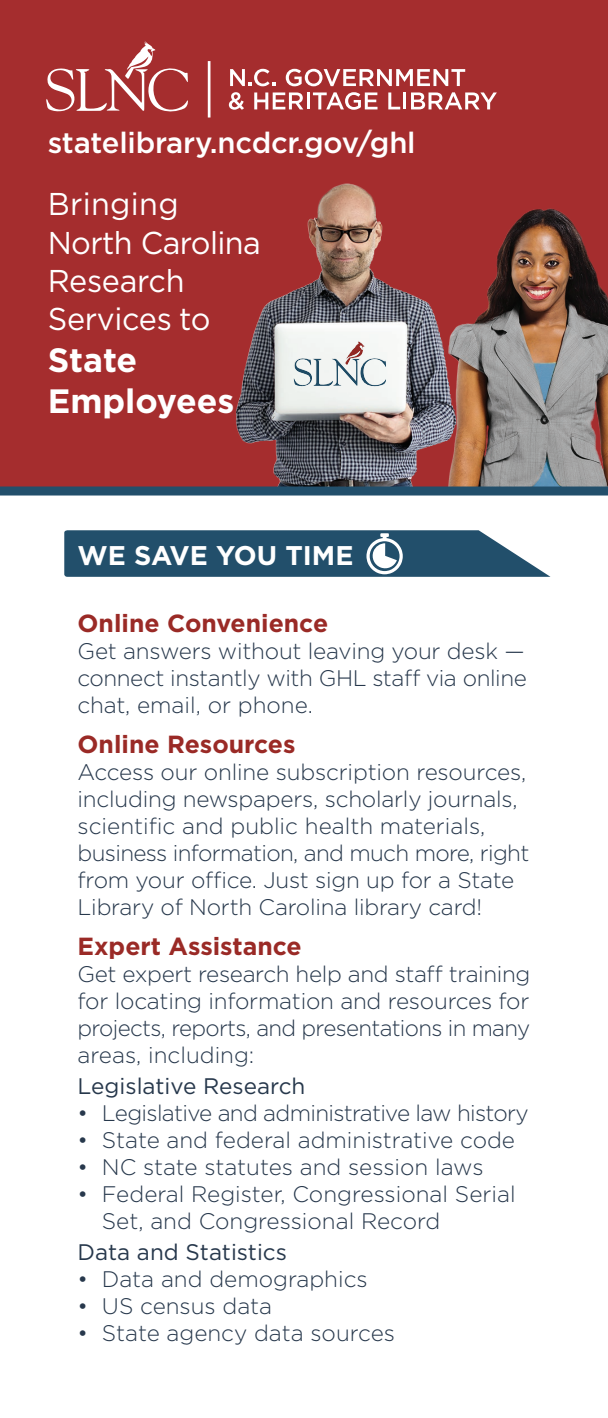
<style>
.page{position:relative;width:608px;height:1418px;background:#fff}
.page>*{position:absolute;margin:0;border:0;box-sizing:border-box;transform-origin:0 0}
.t1{font:700 33.75px/40.5px "Gotham";color:#fff}
.t2{font:31.5px/38.2px "Gotham";letter-spacing:-.01em;color:#fff}
.t3{font:500 29.25px "Gotham";letter-spacing:-.005em;color:#fff}
.t4{font:700 27px "Gotham";color:#fff}
.t5{font:700 24.75px "Gotham";color:#9a2a26}
.t6{font:300 22.5px/27px "Gotham";letter-spacing:-.01em;color:#27384c;text-align:justify}
.t7{font:300 22.5px "Gotham";letter-spacing:-.03em;color:#27384c}
.t8{font:22.5px "Gotham";color:#27384c}
</style>
<div class="page">
<div style="left:0;top:0;width:608px;height:491px;background:#a52d2e"></div>
<svg style="left:207px;top:61px;width:290px;height:57px"></svg>
<svg style="left:46px;top:41px;width:142px;height:71px"></svg>
<svg style="left:230px;top:69px;width:45px;height:17px"></svg>
<svg style="left:286px;top:69px;width:179px;height:17px"></svg>
<svg style="left:229px;top:92px;width:15px;height:18px"></svg>
<svg style="left:254px;top:92px;width:49px;height:17px"></svg>
<hr style="left:306px;top:92px;width:3px;height:17px;background:#fff">
<svg style="left:313px;top:92px;width:64px;height:18px"></svg>
<svg style="left:388px;top:92px;width:12px;height:17px"></svg>
<hr style="left:403px;top:92px;width:3px;height:17px;background:#fff">
<svg style="left:411px;top:92px;width:85px;height:17px"></svg>
<hr style="left:208px;top:61px;width:2px;height:56px;background:#fff">
<svg style="left:64px;top:530px;width:486px;height:47px;background:#3a627b"></svg>
<img style="left:475px;top:208px;width:133px;height:278px">
<img style="left:236px;top:183px;width:239px;height:303px">
<svg style="left:293px;top:386px;width:93px;height:1px"></svg>
<div style="left:294px;top:340px;width:92px;height:46px;background:#231f20;opacity:.75"></div>
<div style="left:0;top:486px;width:608px;height:9px;background:#224f6b"></div>
<h3 class="t3" style="left:48px;top:123px;width:369px">statelibrary.ncdcr.gov/ghl</h3>
<h2 class="t2" style="left:48px;top:184px;width:214px">Bringing<br>North Carolina<br>Research<br>Services to</h2>
<h1 class="t1" style="left:48px;top:339px;width:188px">State<br>Employees</h1>
<p class="t4" style="left:78px;top:537px;width:277px">WE SAVE YOU TIME</p>
<p class="t5" style="left:78px;top:606px;width:252px">Online Convenience</p>
<p class="t6" style="left:78px;top:637px;width:450px">Get answers without leaving your desk — connect instantly with GHL staff via online chat, email, or phone.</p>
<p class="t5" style="left:78px;top:727px;width:219px">Online Resources</p>
<p class="t6" style="left:78px;top:757px;width:453px;text-align:left">Access our online subscription resources, including newspapers, scholarly journals, scientific and public health materials, business information, and much more, right from your office. Just sign up for a State Library of North Carolina library card!</p>
<p class="t5" style="left:78px;top:929px;width:226px">Expert Assistance</p>
<p class="t6" style="left:78px;top:959px;width:454px">Get expert research help and staff training for locating information and resources for projects, reports, and presentations in many areas, including:</p>
<p class="t8" style="left:78px;top:1071px;width:229px">Legislative Research</p>
<p class="t7" style="left:78px;top:1098px;width:452px">• Legislative and administrative law history</p>
<p class="t6" style="left:78px;top:1125px;width:439px">• State and federal administrative code</p>
<p class="t6" style="left:78px;top:1152px;width:407px">• NC state statutes and session laws</p>
<p class="t6" style="left:102px;top:1179px;width:415px;text-indent:-24px">• Federal Register, Congressional Serial<br>Set, and Congressional Record</p>
<p class="t8" style="left:78px;top:1237px;width:211px">Data and Statistics</p>
<p class="t6" style="left:78px;top:1264px;width:291px">• Data and demographics</p>
<p class="t6" style="left:78px;top:1291px;width:196px">• US census data</p>
<p class="t6" style="left:78px;top:1318px;width:319px">• State agency data sources</p>
</div>
